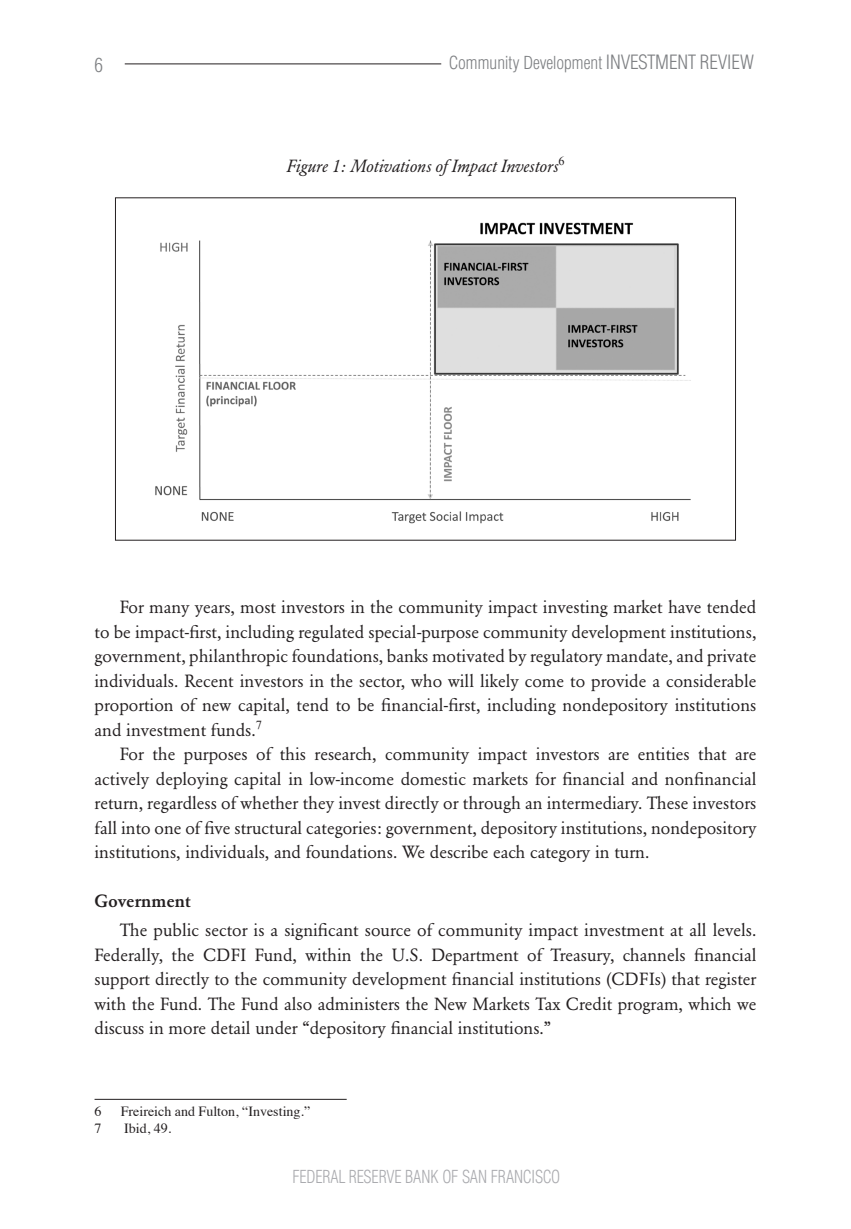
<style>
.page{position:relative;width:851px;height:1229px;background:#fff}
.page>*{position:absolute;margin:0;border:0;box-sizing:border-box;transform-origin:0 0}
.t1{font:300 condensed 19.25px "Helvetica";color:#7e8083}
._2010_BODY{font:17.5px/24.5px "Garamond BE";color:#231f20;text-align:justify}
._2010_CHART_CAPTIONS{font:italic 17.5px "Garamond BE";color:#231f20}
.t2{font:300 condensed 17.5px "Helvetica";color:#7e8083}
.t3{font:300 condensed 17.5px "Helvetica";letter-spacing:-.01em;color:#aaabaf;scale:.93 1}
._3rd_Subhead{font:500 17.5px "Garamond BE";color:#231f20}
._2010_FOOTNOTES{font:14px "Times";color:#231f20}
.s1{font-size:19.25px}
</style>
<div class="page">
<hr style="left:125px;top:63px;width:316px;height:1px;background:#231f20">
<img style="left:155px;top:222px;width:536px;height:302px">
<hr style="left:94px;top:1098px;width:252px;height:1px;background:#231f20">
<p class="t1" style="left:94px;top:53px;width:10px">6</p>
<p class="t2" style="left:449px;top:53px;width:307px">Community Development <span class="s1">INVESTMENT REVIEW</span></p>
<p class="_2010_CHART_CAPTIONS" style="left:286px;top:156px;width:280px">Figure 1: Motivations of Impact Investors<sup>6</sup></p>
<p class="_2010_BODY" style="left:94px;top:595px;width:663px;text-indent:25px">For many years, most investors in the community impact investing market have tended to be impact-first, including regulated special-purpose community development institutions, government, philanthropic foundations, banks motivated by regulatory mandate, and private individuals. Recent investors in the sector, who will likely come to provide a considerable proportion of new capital, tend to be financial-first, including nondepository institutions and investment funds.<sup>7</sup></p>
<p class="_2010_BODY" style="left:94px;top:742px;width:663px;text-indent:25px">For the purposes of this research, community impact investors are entities that are actively deploying capital in low-income domestic markets for financial and nonfinancial return, regardless of whether they invest directly or through an intermediary. These investors fall into one of five structural categories: government, depository institutions, nondepository institutions, individuals, and foundations. We describe each category in turn.</p>
<p class="_3rd_Subhead" style="left:94px;top:891px;width:97px">Government</p>
<p class="_2010_BODY" style="left:94px;top:917px;width:663px;text-indent:25px">The public sector is a significant source of community impact investment at all levels.<br>Federally, the CDFI Fund, within the U.S. Department of Treasury, channels financial support directly to the community development financial institutions (CDFIs) that register with the Fund. The Fund also administers the New Markets Tax Credit program, which we discuss in more detail under “depository financial institutions.”</p>
<p class="_2010_FOOTNOTES" style="left:94px;top:1098px;width:8px">6</p>
<p class="_2010_FOOTNOTES" style="left:121px;top:1098px;width:191px">Freireich and Fulton, “Investing.”</p>
<p class="_2010_FOOTNOTES" style="left:94px;top:1115px;width:8px">7</p>
<p class="_2010_FOOTNOTES" style="left:124px;top:1115px;width:49px">Ibid, 49.</p>
<p class="t3" style="left:292px;top:1166px;width:289px">FEDERAL RESERVE BANK OF SAN FRANCISCO</p>
</div>
